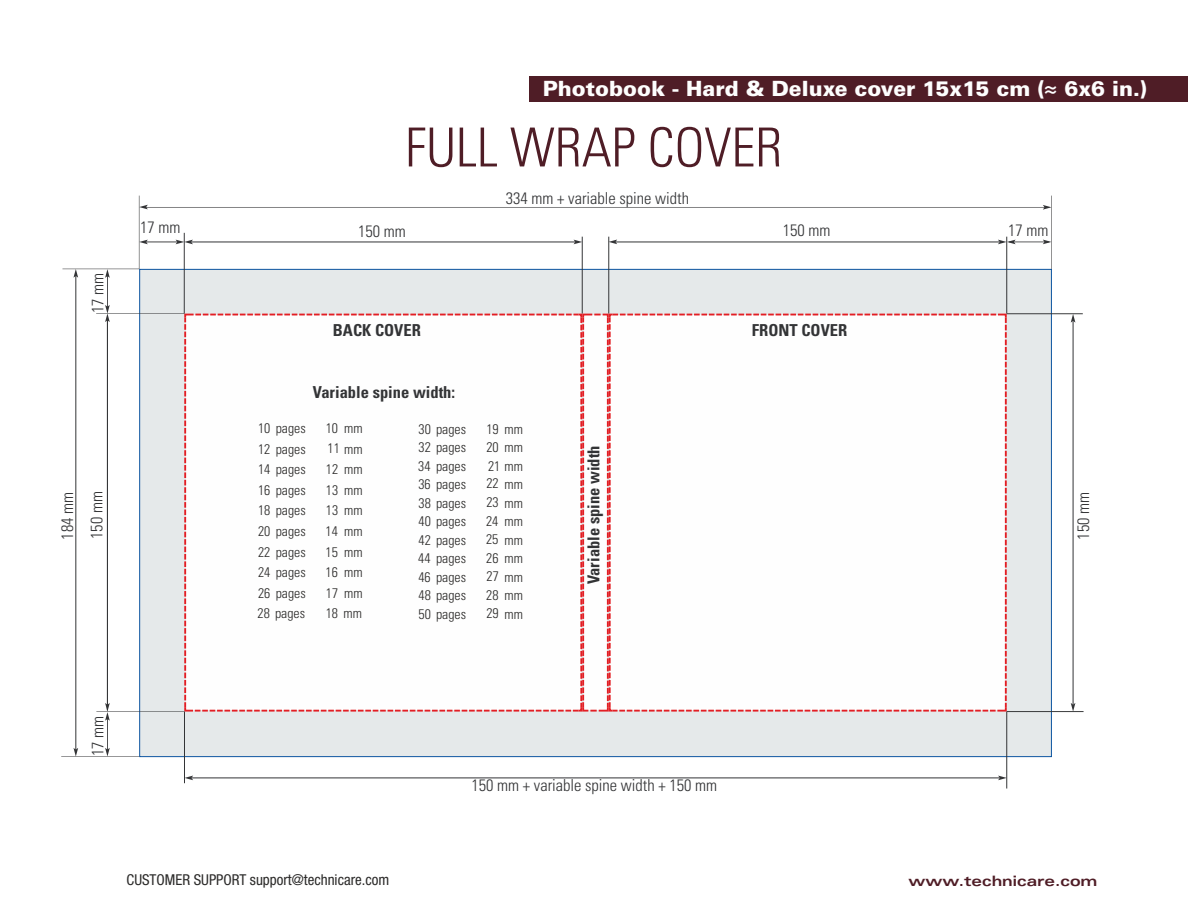
<style>
.page{position:relative;width:1188px;height:918px;background:#fff}
.page>*{position:absolute;margin:0;border:0;box-sizing:border-box;transform-origin:0 0}
.t1{font:300 condensed 53.85px "Univers LT Std";color:#4f1d26}
.t2{font:900 21px "Univers LT Std";color:#fefefe}
.t3{font:300 condensed 16.5px "Univers LT Std";color:#333436}
.t4{font:700 condensed 16.5px "Univers LT Std";color:#333436}
.t5{font:condensed 15px "Helvetica Neue LT Std";color:#2b2a29}
.t6{font:700 expanded 14.25px "Univers LT Std";color:#4f1d26}
.t7{font:300 condensed 13.8px/18.5px "Univers LT Std";color:#2b2a29;text-align:justify}
</style>
<div class="page">
<div style="left:529px;top:76px;width:659px;height:26px;background:#4f1d26"></div>
<div style="left:140px;top:269px;width:911px;height:487px;background:#e5e9ea"></div>
<hr style="left:184px;top:233px;width:1px;height:81px;background:#333436">
<hr style="left:139px;top:196px;width:1px;height:73px;background:#333436">
<hr style="left:62px;top:269px;width:77px;height:1px;background:#333436">
<hr style="left:582px;top:237px;width:1px;height:77px;background:#333436">
<hr style="left:609px;top:237px;width:1px;height:77px;background:#333436">
<hr style="left:191px;top:242px;width:384px;height:1px;background:#333436">
<svg style="left:574px;top:240px;width:8px;height:4px"></svg>
<hr style="left:76px;top:275px;width:1px;height:475px;background:#333436">
<svg style="left:73px;top:269px;width:5px;height:9px"></svg>
<hr style="left:96px;top:313px;width:88px;height:1px;background:#333436">
<svg style="left:139px;top:240px;width:9px;height:4px"></svg>
<svg style="left:176px;top:240px;width:17px;height:4px"></svg>
<hr style="left:61px;top:756px;width:78px;height:1px;background:#333436">
<hr style="left:1006px;top:237px;width:1px;height:77px;background:#333436">
<hr style="left:1007px;top:313px;width:76px;height:1px;background:#333436">
<hr style="left:1007px;top:711px;width:77px;height:1px;background:#333436">
<hr style="left:1073px;top:321px;width:1px;height:384px;background:#333436">
<svg style="left:1071px;top:314px;width:4px;height:9px"></svg>
<svg style="left:1071px;top:703px;width:4px;height:9px"></svg>
<hr style="left:184px;top:712px;width:1px;height:71px;background:#333436">
<hr style="left:1006px;top:712px;width:1px;height:77px;background:#333436">
<hr style="left:192px;top:778px;width:808px;height:1px;background:#333436">
<svg style="left:185px;top:776px;width:8px;height:4px"></svg>
<svg style="left:998px;top:776px;width:9px;height:4px"></svg>
<hr style="left:146px;top:242px;width:31px;height:1px;background:#333436">
<svg style="left:105px;top:305px;width:5px;height:17px"></svg>
<hr style="left:107px;top:274px;width:1px;height:35px;background:#333436">
<hr style="left:107px;top:318px;width:1px;height:392px;background:#333436">
<svg style="left:73px;top:748px;width:5px;height:9px"></svg>
<hr style="left:96px;top:711px;width:88px;height:1px;background:#333436">
<svg style="left:139px;top:205px;width:9px;height:4px"></svg>
<hr style="left:145px;top:207px;width:904px;height:1px;background:#333436">
<hr style="left:1051px;top:196px;width:1px;height:73px;background:#333436">
<hr style="left:1009px;top:242px;width:40px;height:1px;background:#333436">
<svg style="left:1043px;top:240px;width:8px;height:4px"></svg>
<svg style="left:1043px;top:205px;width:9px;height:5px"></svg>
<svg style="left:105px;top:269px;width:5px;height:9px"></svg>
<hr style="left:615px;top:242px;width:384px;height:1px;background:#333436">
<svg style="left:998px;top:240px;width:18px;height:4px"></svg>
<svg style="left:609px;top:240px;width:8px;height:4px"></svg>
<svg style="left:105px;top:748px;width:5px;height:8px"></svg>
<hr style="left:107px;top:717px;width:1px;height:35px;background:#333436">
<svg style="left:105px;top:703px;width:5px;height:18px"></svg>
<div style="left:183px;top:313px;width:825px;height:400px;background:#fefefe"></div>
<p class="t3" style="left:91px;top:313px;width:42px;rotate:-90deg">17 mm</p>
<h2 class="t2" style="left:543px;top:81px;width:606px">Photobook - Hard &amp; Deluxe cover 15x15 cm (≈ 6x6 in.)</h2>
<h1 class="t1" style="left:405px;top:127px;width:379px">FULL WRAP COVER</h1>
<p class="t3" style="left:140px;top:221px;width:42px">17 mm</p>
<p class="t3" style="left:358px;top:225px;width:49px">150 mm</p>
<p class="t3" style="left:506px;top:192px;width:185px">334 mm + variable spine width</p>
<p class="t3" style="left:783px;top:224px;width:49px">150 mm</p>
<p class="t4" style="left:333px;top:324px;width:90px">BACK COVER</p>
<p class="t4" style="left:752px;top:324px;width:97px">FRONT COVER</p>
<p class="t3" style="left:1008px;top:224px;width:42px">17 mm</p>
<p class="t3" style="left:61px;top:540px;width:49px;rotate:-90deg">184 mm</p>
<p class="t4" style="left:313px;top:386px;width:144px">Variable spine width:</p>
<p class="t7" style="left:258px;top:421px;width:49px">10 pages</p>
<p class="t7" style="left:326px;top:421px;width:38px">10 mm</p>
<p class="t7" style="left:419px;top:421px;width:49px">30 pages</p>
<p class="t7" style="left:486px;top:421px;width:38px">19 mm</p>
<p class="t7" style="left:486px;top:440px;width:38px">20 mm</p>
<p class="t7" style="left:419px;top:440px;width:49px">32 pages</p>
<p class="t7" style="left:258px;top:441px;width:49px">12 pages</p>
<p class="t7" style="left:328px;top:441px;width:37px">11 mm</p>
<p class="t4" style="left:588px;top:584px;width:140px;rotate:-90deg">Variable spine width</p>
<p class="t7" style="left:418px;top:458px;width:49px">34 pages</p>
<p class="t7" style="left:488px;top:458px;width:36px">21 mm</p>
<p class="t7" style="left:326px;top:462px;width:38px">12 mm</p>
<p class="t7" style="left:258px;top:462px;width:49px">14 pages</p>
<p class="t7" style="left:486px;top:476px;width:38px">22 mm</p>
<p class="t7" style="left:418px;top:477px;width:49px">36 pages</p>
<p class="t7" style="left:326px;top:482px;width:38px">13 mm</p>
<p class="t7" style="left:258px;top:483px;width:49px">16 pages</p>
<p class="t3" style="left:91px;top:539px;width:49px;rotate:-90deg">150 mm</p>
<p class="t3" style="left:1077px;top:540px;width:49px;rotate:-90deg">150 mm</p>
<p class="t7" style="left:486px;top:495px;width:38px">23 mm</p>
<p class="t7" style="left:419px;top:495px;width:49px">38 pages</p>
<p class="t7" style="left:258px;top:503px;width:49px">18 pages</p>
<p class="t7" style="left:326px;top:503px;width:38px">13 mm</p>
<p class="t7" style="left:486px;top:514px;width:38px">24 mm</p>
<p class="t7" style="left:419px;top:514px;width:49px">40 pages</p>
<p class="t7" style="left:258px;top:524px;width:49px">20 pages</p>
<p class="t7" style="left:326px;top:524px;width:14px">14</p>
<p class="t7" style="left:344px;top:524px;width:20px">mm</p>
<p class="t7" style="left:486px;top:532px;width:38px">25 mm</p>
<p class="t7" style="left:419px;top:532px;width:49px">42 pages</p>
<p class="t7" style="left:258px;top:544px;width:49px">22 pages</p>
<p class="t7" style="left:326px;top:544px;width:14px">15</p>
<p class="t7" style="left:344px;top:544px;width:20px">mm</p>
<p class="t7" style="left:486px;top:551px;width:38px">26 mm</p>
<p class="t7" style="left:418px;top:551px;width:49px">44 pages 46 pages 48 pages 50 pages</p>
<p class="t7" style="left:326px;top:565px;width:38px">16 mm</p>
<p class="t7" style="left:258px;top:565px;width:49px">24 pages</p>
<p class="t7" style="left:487px;top:569px;width:38px">27 mm</p>
<p class="t7" style="left:258px;top:585px;width:49px">26 pages</p>
<p class="t7" style="left:326px;top:585px;width:38px">17 mm</p>
<p class="t7" style="left:486px;top:588px;width:38px">28 mm</p>
<p class="t7" style="left:258px;top:606px;width:49px">28 pages</p>
<p class="t7" style="left:326px;top:606px;width:38px">18 mm</p>
<p class="t7" style="left:486px;top:606px;width:38px">29 mm</p>
<p class="t3" style="left:91px;top:756px;width:42px;rotate:-90deg">17 mm</p>
<p class="t3" style="left:472px;top:779px;width:247px">150 mm + variable spine width + 150 mm</p>
<p class="t5" style="left:127px;top:874px;width:264px">CUSTOMER SUPPORT support@technicare.com</p>
<p class="t6" style="left:909px;top:876px;width:190px">www.technicare.com</p>
</div>
